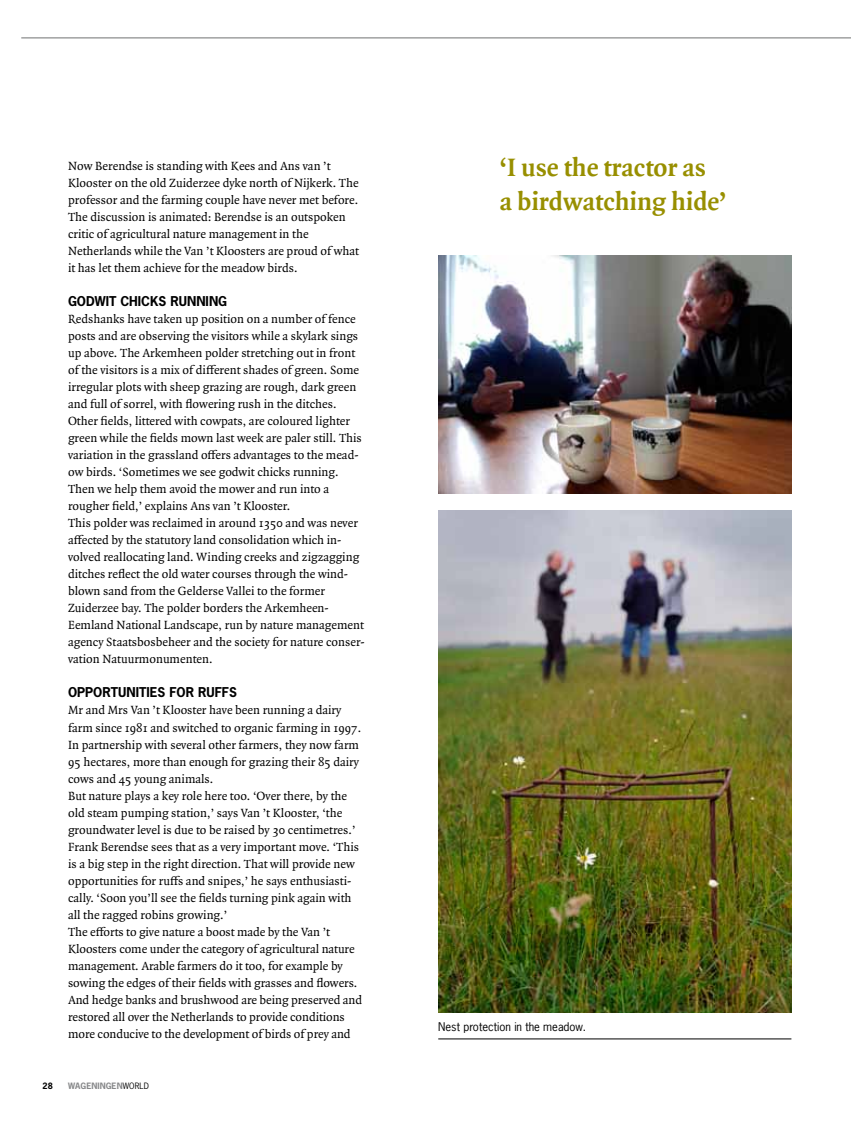
<style>
.page{position:relative;width:851px;height:1127px;background:#fff}
.page>*{position:absolute;margin:0;border:0;box-sizing:border-box;transform-origin:0 0}
.t1{font:700 27px/33.9px "Quadraat OT";color:#988f00}
.t2{font:12.75px/17px "Quadraat OT";color:#000}
.t3{font:700 12.75px "News Gothic Std";color:#000}
.t4{font:11.25px "News Gothic Std";color:#000}
.t5{font:700 8.25px "News Gothic Std";letter-spacing:.01em;color:#87888a}
.t6{font:700 8.25px "News Gothic Std";color:#000}
.s1{font-weight:400;color:#000}
</style>
<div class="page">
<svg style="left:21px;top:37px;width:829px;height:2px;background:#b6b7b7"></svg>
<img style="left:438px;top:510px;width:353px;height:502px">
<hr style="left:438px;top:1038px;width:353px;height:1px;background:#000">
<img style="left:438px;top:255px;width:353px;height:238px">
<p class="t2" style="left:68px;top:158px;width:292px">Now Berendse is standing with Kees and Ans van ’t Klooster on the old Zuiderzee dyke north of Nijkerk. The professor and the farming couple have never met before.<br>The discussion is animated: Berendse is an outspoken critic of agricultural nature management in the Netherlands while the Van ’t Kloosters are proud of what it has let them achieve for the meadow birds.</p>
<p class="t3" style="left:68px;top:293px;width:160px">GODWIT CHICKS RUNNING</p>
<p class="t2" style="left:68px;top:311px;width:298px">Redshanks have taken up position on a number of fence posts and are observing the visitors while a skylark sings up above. The Arkemheen polder stretching out in front of the visitors is a mix of different shades of green. Some irregular plots with sheep grazing are rough, dark green and full of sorrel, with flowering rush in the ditches.<br>Other fields, littered with cowpats, are coloured lighter green while the fields mown last week are paler still. This variation in the grassland offers advantages to the mead&shy;ow birds. ‘Sometimes we see godwit chicks running.<br>Then we help them avoid the mower and run into a rougher field,’ explains Ans van ’t Klooster.<br>This polder was reclaimed in around 1350 and was never affected by the statutory land consolidation which in&shy;volved reallocating land. Winding creeks and zigzagging ditches reflect the old water courses through the wind&shy;blown sand from the Gelderse Vallei to the former Zuiderzee bay. The polder borders the Arkemheen-Eemland National Landscape, run by nature management agency Staatsbosbeheer and the society for nature conser&shy;vation Natuurmonumenten.</p>
<p class="t3" style="left:68px;top:684px;width:10px">OPP</p>
<p class="t3" style="left:93px;top:684px;width:143px">ORTUNITIES FOR RUFFS</p>
<p class="t2" style="left:68px;top:702px;width:295px">Mr and Mrs Van ’t Klooster have been running a dairy farm since 1981 and switched to organic farming in 1997.<br>In partnership with several other farmers, they now farm 95 hectares, more than enough for grazing their 85 dairy cows and 45 young animals.<br>But nature plays a key role here too. ‘Over there, by the old steam pumping station,’ says Van ’t Klooster, ‘the groundwater level is due to be raised by 30 centimetres.’ Frank Berendse sees that as a very important move. ‘This is a big step in the right direction. That will provide new opportunities for ruffs and snipes,’ he says enthusiasti&shy;cally. ‘Soon you’ll see the fields turning pink again with all the ragged robins growing.’<br>The efforts to give nature a boost made by the Van ’t Kloosters come under the category of agricultural nature management. Arable farmers do it too, for example by sowing the edges of their fields with grasses and flowers.<br>And hedge banks and brushwood are being preserved and restored all over the Netherlands to provide conditions more conducive to the development of birds of prey and</p>
<p class="t6" style="left:43px;top:1080px;width:12px">28</p>
<p class="t5" style="left:68px;top:1080px;width:82px">WAGENINGEN<span class="s1">world</span></p>
<h1 class="t1" style="left:500px;top:150px;width:228px">‘I use the tractor as<br>a birdwatching hide’</h1>
<p class="t4" style="left:438px;top:1019px;width:149px">Nest protection in the meadow.</p>
</div>
